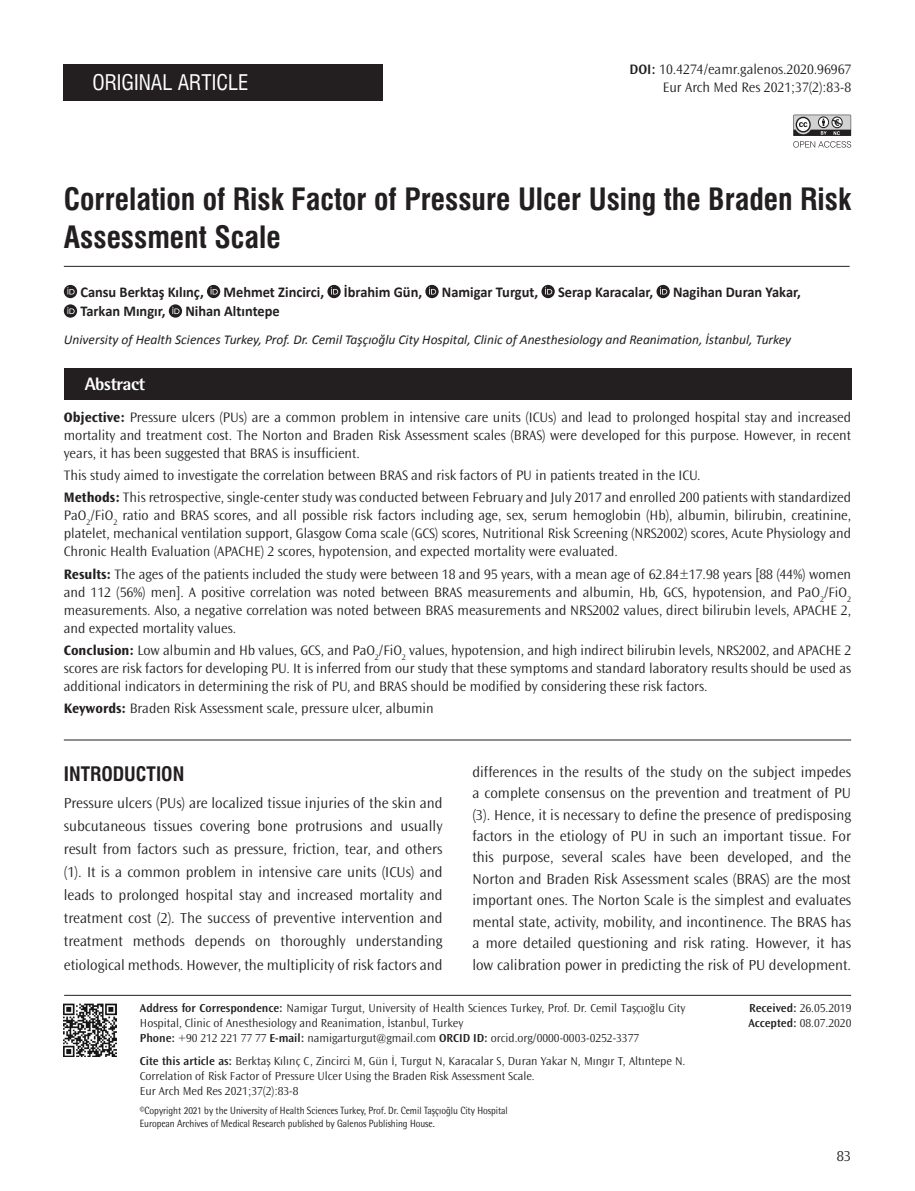
<style>
.page{position:relative;width:915px;height:1191px;background:#fff}
.page>*{position:absolute;margin:0;border:0;box-sizing:border-box;transform-origin:0 0}
.BASLIK{font:30px/38.7px "Swiss Condensed Bold Tr";color:#231f20}
.TARZ{font:21px "Swiss Condensed Tr";color:#fff}
.ARA_BASLIK{font:19.5px "Swiss Condensed Bold Tr";color:#231f20}
.ABSTRACT_YAZI{font:800 18px "Rotis Semi Sans Std";letter-spacing:-.025em;color:#fff}
.YAZI{font:300 15px/21.5px "Ocean Sans Std";color:#231f20;text-align:justify}
.YAZARLAR{font:700 15px "Calibri";color:#231f20;scale:.96 1}
.OZET{font:300 14.25px/18px "Ocean Sans Std";color:#231f20;text-align:justify}
.SAYFA_NO{font:300 14.25px "Ocean Sans Std";color:#231f20}
.KURUM{font:italic 13.5px "Calibri";color:#231f20}
.YAZI-2{font:300 12px/15px "Ocean Sans Std";color:#231f20}
.CİTE_AS{font:300 12px/15px "Ocean Sans Std";color:#231f20}
.t1{font:10.5px "Rotis Semi Sans Std";letter-spacing:-.005em;color:#231f20;scale:.9 1}
.s1{font-weight:600}
.s2{font-weight:700}
</style>
<div class="page">
<svg style="left:64px;top:285px;width:13px;height:13px"></svg>
<svg style="left:67px;top:287px;width:8px;height:7px"></svg>
<svg style="left:207px;top:285px;width:13px;height:13px"></svg>
<svg style="left:210px;top:287px;width:8px;height:7px"></svg>
<svg style="left:327px;top:285px;width:13px;height:13px"></svg>
<svg style="left:331px;top:287px;width:7px;height:7px"></svg>
<svg style="left:425px;top:285px;width:13px;height:13px"></svg>
<svg style="left:429px;top:287px;width:7px;height:7px"></svg>
<svg style="left:541px;top:285px;width:13px;height:13px"></svg>
<svg style="left:545px;top:287px;width:7px;height:7px"></svg>
<svg style="left:656px;top:285px;width:13px;height:13px"></svg>
<svg style="left:659px;top:287px;width:8px;height:7px"></svg>
<div style="left:64px;top:304px;width:13px;height:14px;background:#231f20;border-radius:50%"></div>
<svg style="left:67px;top:307px;width:8px;height:7px"></svg>
<svg style="left:169px;top:304px;width:13px;height:14px"></svg>
<svg style="left:172px;top:307px;width:7px;height:7px"></svg>
<hr style="left:64px;top:266px;width:785px;height:1px;background:#231f20">
<div style="left:63px;top:64px;width:319px;height:37px;background:#231f20"></div>
<hr style="left:64px;top:995px;width:786px;height:1px;background:#231f20">
<hr style="left:64px;top:739px;width:786px;height:1px;background:#231f20">
<svg style="left:793px;top:115px;width:57px;height:33px"></svg>
<img style="left:63px;top:1003px;width:54px;height:54px">
<div style="left:64px;top:368px;width:786px;height:32px;background:#231f20"></div>
<p class="TARZ" style="left:92px;top:70px;width:158px">ORIGINAL ARTICLE</p>
<p class="OZET" style="left:629px;top:61px;width:223px"><span class="s1">DOI:</span> 10.4274/eamr.galenos.2020.96967</p>
<p class="SAYFA_NO" style="left:662px;top:80px;width:190px">Eur Arch Med Res 2021;37(2):83-8</p>
<p class="BASLIK" style="left:64px;top:180px;width:788px">Correlation of Risk Factor of Pressure Ulcer Using the Braden Risk<br>Assessment Scale</p>
<p class="YAZARLAR" style="left:80px;top:282px;width:130px">Cansu Berktaş Kılınç,</p>
<p class="YAZARLAR" style="left:223px;top:282px;width:106px">Mehmet Zincirci,</p>
<p class="YAZARLAR" style="left:344px;top:282px;width:83px">İbrahim Gün,</p>
<p class="YAZARLAR" style="left:442px;top:282px;width:102px">Namigar Turgut,</p>
<p class="YAZARLAR" style="left:558px;top:282px;width:101px">Serap Karacalar,</p>
<p class="YAZARLAR" style="left:672px;top:282px;width:135px">Nagihan Duran Yakar,</p>
<p class="YAZARLAR" style="left:80px;top:302px;width:90px">Tarkan Mıngır,</p>
<p class="YAZARLAR" style="left:185px;top:302px;width:100px">Nihan Altıntepe</p>
<p class="KURUM" style="left:64px;top:331px;width:728px">University of Health Sciences Turkey, Prof. Dr. Cemil Taşçıoğlu City Hospital, Clinic of Anesthesiology and Reanimation, İstanbul, Turkey</p>
<p class="ABSTRACT_YAZI" style="left:85px;top:373px;width:62px">Abstract</p>
<p class="OZET" style="left:64px;top:408px;width:788px"><span class="s2">Objective:</span> Pressure ulcers (PUs) are a common problem in intensive care units (ICUs) and lead to prolonged hospital stay and increased mortality and treatment cost. The Norton and Braden Risk Assessment scales (BRAS) were developed for this purpose. However, in recent years, it has been suggested that BRAS is insufficient.</p>
<p class="OZET" style="left:64px;top:467px;width:638px">This study aimed to investigate the correlation between BRAS and risk factors of PU in patients treated in the ICU.</p>
<p class="OZET" style="left:64px;top:489px;width:788px"><span class="s2">Methods:</span> This retrospective, single-center study was conducted between February and July 2017 and enrolled 200 patients with standardized PaO<sub>2</sub>/FiO<sub>2</sub> ratio and BRAS scores, and all possible risk factors including age, sex, serum hemoglobin (Hb), albumin, bilirubin, creatinine, platelet, mechanical ventilation support, Glasgow Coma scale (GCS) scores, Nutritional Risk Screening (NRS2002) scores, Acute Physiology and Chronic Health Evaluation (APACHE) 2 scores, hypotension, and expected mortality were evaluated.</p>
<p class="OZET" style="left:64px;top:565px;width:788px"><span class="s2">Results:</span> The ages of the patients included the study were between 18 and 95 years, with a mean age of 62.84±17.98 years [88 (44%) women and 112 (56%) men]. A positive correlation was noted between BRAS measurements and albumin, Hb, GCS, hypotension, and PaO<sub>2</sub>/FiO<sub>2 </sub>measurements. Also, a negative correlation was noted between BRAS measurements and NRS2002 values, direct bilirubin levels, APACHE 2, and expected mortality values.</p>
<p class="OZET" style="left:64px;top:641px;width:788px"><span class="s2">Conclusion:</span> Low albumin and Hb values, GCS, and PaO<sub>2</sub>/FiO<sub>2</sub> values, hypotension, and high indirect bilirubin levels, NRS2002, and APACHE 2 scores are risk factors for developing PU. It is inferred from our study that these symptoms and standard laboratory results should be used as additional indicators in determining the risk of PU, and BRAS should be modified by considering these risk factors.</p>
<p class="OZET" style="left:64px;top:700px;width:371px"><span class="s2">Keywords:</span> Braden Risk Assessment scale, pressure ulcer, albumin</p>
<p class="ARA_BASLIK" style="left:64px;top:761px;width:122px">INTRODUCTION</p>
<p class="YAZI" style="left:64px;top:791px;width:380px;line-height:23.1px">Pressure ulcers (PUs) are localized tissue injuries of the skin and subcutaneous tissues covering bone protrusions and usually result from factors such as pressure, friction, tear, and others (1). It is a common problem in intensive care units (ICUs) and leads to prolonged hospital stay and increased mortality and treatment cost (2). The success of preventive intervention and treatment methods depends on thoroughly understanding etiological methods. However, the multiplicity of risk factors and</p>
<p class="YAZI" style="left:472px;top:761px;width:380px">differences in the results of the study on the subject impedes a complete consensus on the prevention and treatment of PU (3). Hence, it is necessary to define the presence of predisposing factors in the etiology of PU in such an important tissue. For this purpose, several scales have been developed, and the Norton and Braden Risk Assessment scales (BRAS) are the most important ones. The Norton Scale is the simplest and evaluates mental state, activity, mobility, and incontinence. The BRAS has a more detailed questioning and risk rating. However, it has low calibration power in predicting the risk of PU development.</p>
<p class="YAZI-2" style="left:140px;top:1001px;width:547px"><span class="s1">Address for Correspondence:</span> Namigar Turgut, University of Health Sciences Turkey, Prof. Dr. Cemil Taşçıoğlu City<br>Hospital, Clinic of Anesthesiology and Reanimation, İstanbul, Turkey</p>
<p class="YAZI-2" style="left:140px;top:1031px;width:500px"><span class="s1">Phone:</span> +90 212 221 77 77 <span class="s1">E-mail:</span> namigarturgut@gmail.com <span class="s1">ORCID ID:</span> orcid.org/0000-0003-0252-3377</p>
<p class="CİTE_AS" style="left:140px;top:1053px;width:547px"><span class="s1">Cite this article as:</span> Berktaş Kılınç C, Zincirci M, Gün İ, Turgut N, Karacalar S, Duran Yakar N, Mıngır T, Altıntepe N.<br>Correlation of Risk Factor of Pressure Ulcer Using the Braden Risk Assessment Scale.</p>
<p class="CİTE_AS" style="left:140px;top:1083px;width:160px">Eur Arch Med Res 2021;37(2):83-8</p>
<p class="t1" style="left:140px;top:1104px;width:410px">©Copyright 2021 by the University of Health Sciences Turkey, Prof. Dr. Cemil Taşçıoğlu City Hospital</p>
<p class="t1" style="left:140px;top:1117px;width:329px">European Archives of Medical Research published by Galenos Publishing House.</p>
<p class="YAZI-2" style="left:749px;top:1001px;width:104px"><span class="s1">Received:</span> 26.05.2019</p>
<p class="YAZI-2" style="left:748px;top:1016px;width:105px"><span class="s1">Accepted:</span> 08.07.2020</p>
<p class="YAZI" style="left:836px;top:1146px;width:16px">83</p>
</div>
